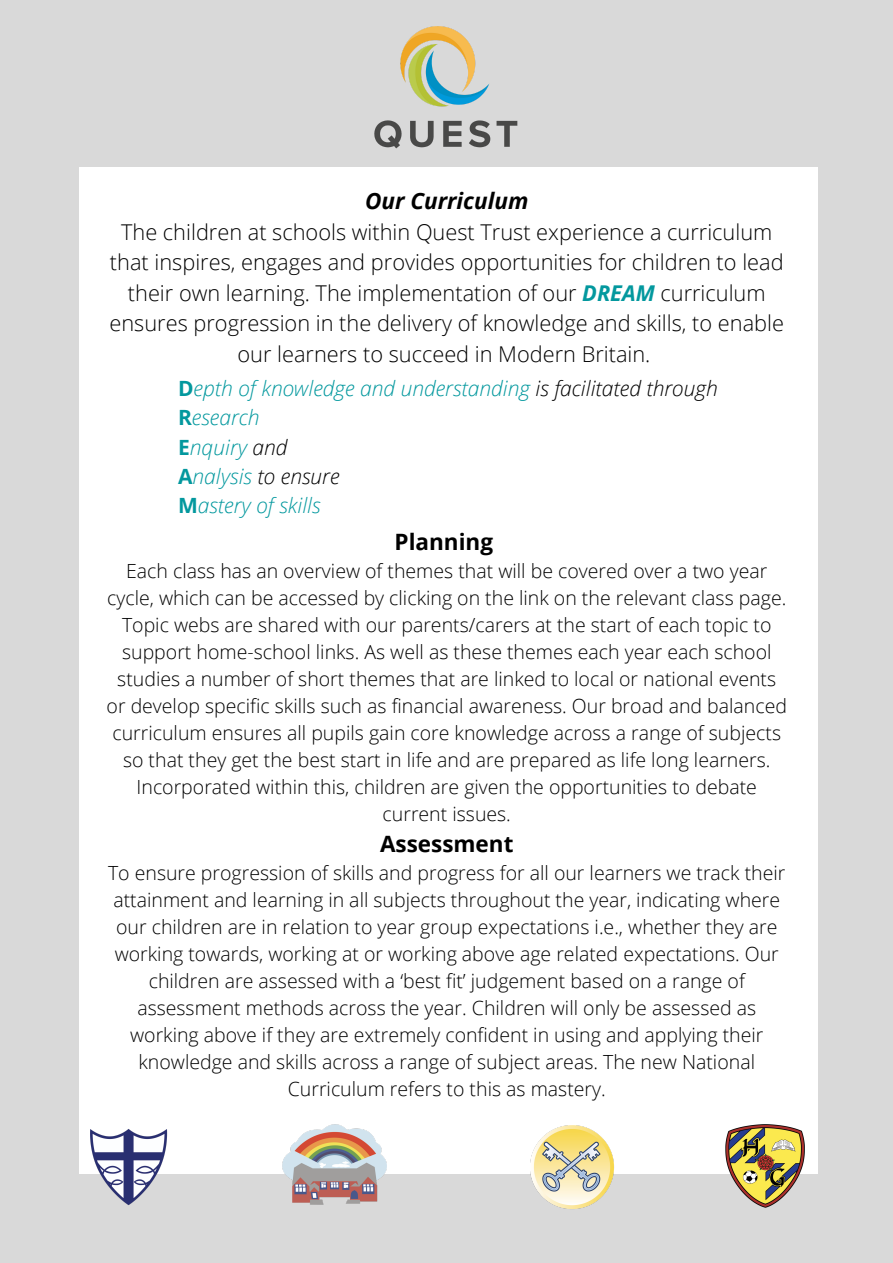
<style>
.page{position:relative;width:893px;height:1263px;background:#d9d9d9}
.page>*{position:absolute;margin:0;border:0;box-sizing:border-box;transform-origin:0 0}
.t1{font:700 22.5px "Open Sans";color:#000}
.t2{font:italic 700 22.5px "Open Sans";color:#000}
.t3{font:300 21.75px/30.4px "Open Sans";color:#000;text-align:center}
.t4{font:italic 300 21px "Open Sans";color:#03989e}
.t5{font:italic 300 21px "Open Sans";color:#000}
.t6{font:300 19.5px/27px "Open Sans";color:#000;text-align:center}
.s1{font-weight:700;font-style:italic;color:#03989e}
.s2{font-weight:700;font-style:normal}
.s3{color:#000}
.s4{font-weight:700;font-style:normal;color:#03989e}
.s5{color:#03989e}
</style>
<div class="page">
<div style="left:79px;top:167px;width:738px;height:1007px;background:#fff"></div>
<img style="left:374px;top:26px;width:144px;height:123px">
<img style="left:282px;top:1124px;width:105px;height:81px">
<img style="left:530px;top:1125px;width:84px;height:84px">
<img style="left:90px;top:1129px;width:78px;height:76px">
<img style="left:725px;top:1124px;width:80px;height:84px">
<p class="t2" style="left:365px;top:185px;width:165px">Our Curriculum</p>
<p class="t3" style="left:110px;top:216px;width:676px">The children at schools within Quest Trust experience a curriculum that inspires, engages and provides opportunities for children to lead their own learning. The implementation of our <span class="s1">DREAM</span> curriculum ensures progression in the delivery of knowledge and skills, to enable our learners to succeed in Modern Britain.</p>
<p class="t4" style="left:178px;top:374px;width:541px"><span class="s2">D</span>epth of knowledge and understanding <span class="s3">is facilitated through</span></p>
<p class="t4" style="left:178px;top:403px;width:83px"><span class="s2">R</span>esearch</p>
<p class="t4" style="left:178px;top:432px;width:111px"><span class="s2">E</span>nquiry <span class="s3">and</span></p>
<p class="t5" style="left:178px;top:461px;width:163px"><span class="s4">A</span><span class="s5">nalysis</span> to ensure</p>
<p class="t4" style="left:178px;top:491px;width:144px"><span class="s2">M</span>astery of skills</p>
<p class="t1" style="left:394px;top:526px;width:100px">Planning</p>
<p class="t6" style="left:107px;top:557px;width:682px">Each class has an overview of themes that will be covered over a two year cycle, which can be accessed by clicking on the link on the relevant class page.<br>Topic webs are shared with our parents/carers at the start of each topic to support home-school links. As well as these themes each year each school studies a number of short themes that are linked to local or national events or develop specific skills such as financial awareness. Our broad and balanced curriculum ensures all pupils gain core knowledge across a range of subjects so that they get the best start in life and are prepared as life long learners.<br>Incorporated within this, children are given the opportunities to debate current issues.</p>
<p class="t1" style="left:380px;top:828px;width:135px">Assessment</p>
<p class="t6" style="left:108px;top:859px;width:679px">To ensure progression of skills and progress for all our learners we track their attainment and learning in all subjects throughout the year, indicating where our children are in relation to year group expectations i.e., whether they are working towards, working at or working above age related expectations. Our children are assessed with a ‘best fit’ judgement based on a range of assessment methods across the year. Children will only be assessed as working above if they are extremely confident in using and applying their knowledge and skills across a range of subject areas. The new National Curriculum refers to this as mastery.</p>
</div>
